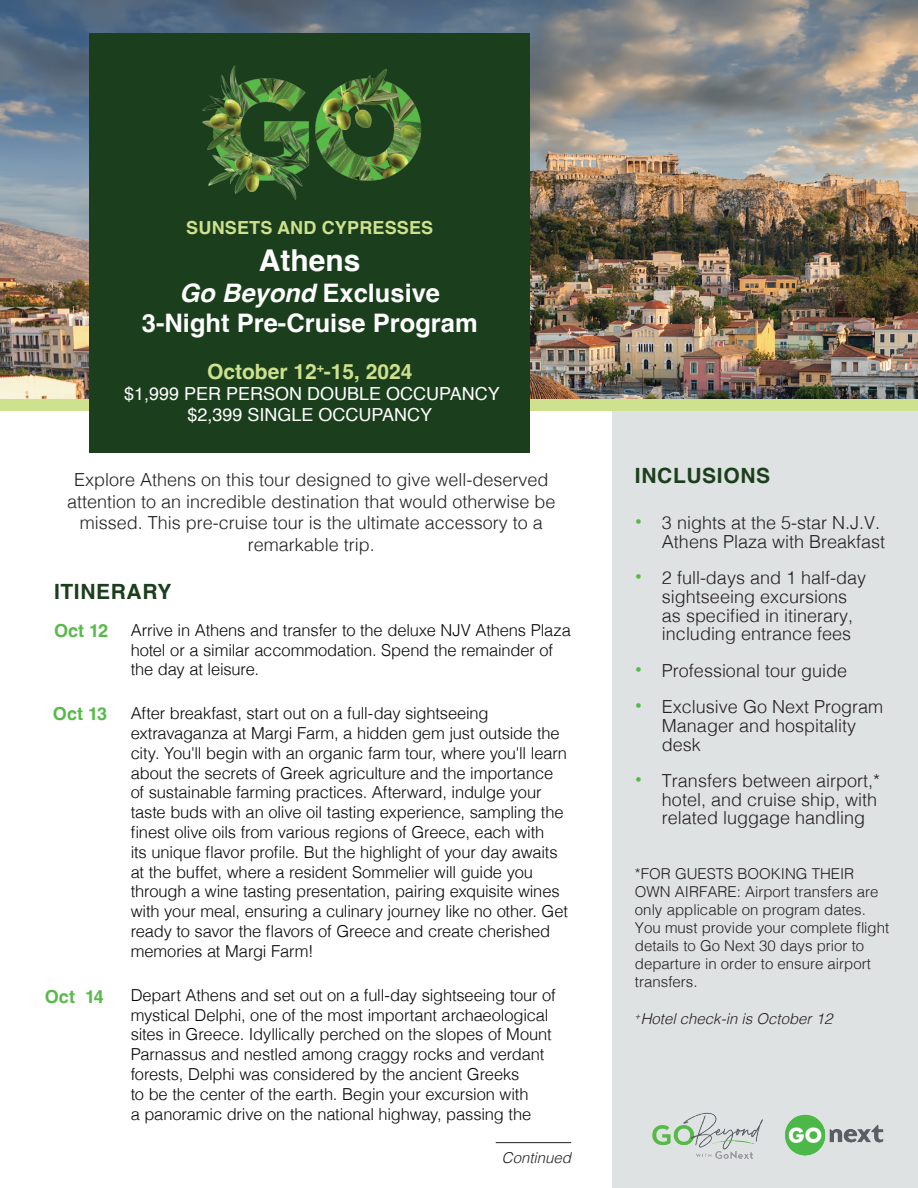
<style>
.page{position:relative;width:918px;height:1188px;background:#fff}
.page>*{position:absolute;margin:0;border:0;box-sizing:border-box;transform-origin:0 0}
.t1{font:700 30px "Helvetica";color:#fff}
.t2{font:700 25.5px/30.6px "Helvetica";color:#fff;text-align:center}
.t3{font:700 21px "Helvetica";letter-spacing:.03em;color:#1b3f1d}
.t4{font:700 21px "Helvetica";color:#cee18e}
.t5{font:300 18px/18.8px "Helvetica";color:#231f20}
.t6{font:18px/21px "Helvetica";color:#fff;text-align:center}
.t7{font:700 18px "Helvetica";letter-spacing:.01em;color:#cee18e}
.t8{font:700 18px "Helvetica";letter-spacing:.005em;color:#57ba48}
.t9{font:300 16.5px/19.8px "Helvetica";letter-spacing:-.01em;color:#060609}
.t10{font:300 15px/18px "Helvetica";color:#231f20}
.t11{font:italic 300 15px "Helvetica";color:#231f20}
.s1{font-style:italic}
.s2{font-weight:700;font-size:21px;color:#57ba48}
</style>
<div class="page">
<img style="left:0;top:0;width:918px;height:399px">
<div style="left:613px;top:406px;width:305px;height:782px;background:#dfe2e3"></div>
<div style="left:0;top:399px;width:918px;height:12px;background:#cee18e"></div>
<div style="left:90px;top:33px;width:440px;height:420px;background:#1b3f1d"></div>
<img style="left:202px;top:65px;width:220px;height:135px">
<img style="left:652px;top:1112px;width:111px;height:47px">
<img style="left:785px;top:1114px;width:99px;height:42px">
<hr style="left:496px;top:1142px;width:75px;height:1px;background:#231f20">
<p class="t7" style="left:186px;top:216px;width:248px">SUNSETS AND CYPRESSES</p>
<h1 class="t1" style="left:259px;top:242px;width:103px">Athens</h1>
<h2 class="t2" style="left:142px;top:280px;width:337px"><span class="s1">Go Beyond</span> Exclusive<br>3-Night Pre-Cruise Program</h2>
<p class="t4" style="left:207px;top:358px;width:207px">October 12<sup>+</sup>-15, 2024</p>
<p class="t6" style="left:124px;top:383px;width:377px">$1,999 PER PERSON DOUBLE OCCUPANCY $2,399 SINGLE OCCUPANCY</p>
<p class="t5" style="left:67px;top:468px;width:490px;line-height:21.6px;text-align:center">Explore Athens on this tour designed to give well-deserved attention to an incredible destination that would otherwise be missed. This pre-cruise tour is the ultimate accessory to a remarkable trip.</p>
<p class="t3" style="left:635px;top:463px;width:137px">INCLUSIONS</p>
<p class="t5" style="left:635px;top:512px;width:252px;text-align:right"><span class="s2">•</span> 3 nights at the 5-star N.J.V.<br>Athens Plaza with Breakfast</p>
<p class="t5" style="left:662px;top:567px;width:206px;text-indent:-27px"><span class="s2">•</span> 2 full-days and 1 half-day sightseeing excursions as specified in itinerary, including entrance fees</p>
<p class="t5" style="left:635px;top:660px;width:214px"><span class="s2">•</span> Professional tour guide</p>
<p class="t5" style="left:662px;top:696px;width:223px;text-indent:-27px"><span class="s2">•</span> Exclusive Go Next Program<br>Manager and hospitality desk</p>
<p class="t5" style="left:662px;top:770px;width:220px;text-indent:-27px"><span class="s2">•</span> Transfers between airport,* hotel, and cruise ship, with related luggage handling</p>
<p class="t10" style="left:635px;top:863px;width:256px">*FOR GUESTS BOOKING THEIR<br>OWN AIRFARE: Airport transfers are only applicable on program dates.<br>You must provide your complete flight details to Go Next 30 days prior to departure in order to ensure airport transfers.</p>
<p class="t3" style="left:54px;top:579px;width:119px">ITINERARY</p>
<p class="t8" style="left:54px;top:620px;width:56px">Oct 12</p>
<p class="t9" style="left:131px;top:619px;width:442px">Arrive in Athens and transfer to the deluxe NJV Athens Plaza hotel or a similar accommodation. Spend the remainder of the day at leisure.</p>
<p class="t9" style="left:131px;top:702px;width:439px">After breakfast, start out on a full-day sightseeing extravaganza at Margi Farm, a hidden gem just outside the city. You'll begin with an organic farm tour, where you'll learn about the secrets of Greek agriculture and the importance of sustainable farming practices. Afterward, indulge your taste buds with an olive oil tasting experience, sampling the finest olive oils from various regions of Greece, each with<br>its unique flavor profile. But the highlight of your day awaits at the buffet, where a resident Sommelier will guide you through a wine tasting presentation, pairing exquisite wines with your meal, ensuring a culinary journey like no other. Get ready to savor the flavors of Greece and create cherished memories at Margi Farm!</p>
<p class="t9" style="left:131px;top:984px;width:427px">Depart Athens and set out on a full-day sightseeing tour of mystical Delphi, one of the most important archaeological sites in Greece. Idyllically perched on the slopes of Mount Parnassus and nestled among craggy rocks and verdant forests, Delphi was considered by the ancient Greeks<br>to be the center of the earth. Begin your excursion with<br>a panoramic drive on the national highway, passing the</p>
<p class="t8" style="left:53px;top:703px;width:56px">Oct 13</p>
<p class="t8" style="left:45px;top:985px;width:61px">Oct 14</p>
<p class="t11" style="left:635px;top:1006px;width:199px"><sup>+</sup>Hotel check-in is October 12</p>
<p class="t11" style="left:502px;top:1145px;width:71px">Continued</p>
</div>
